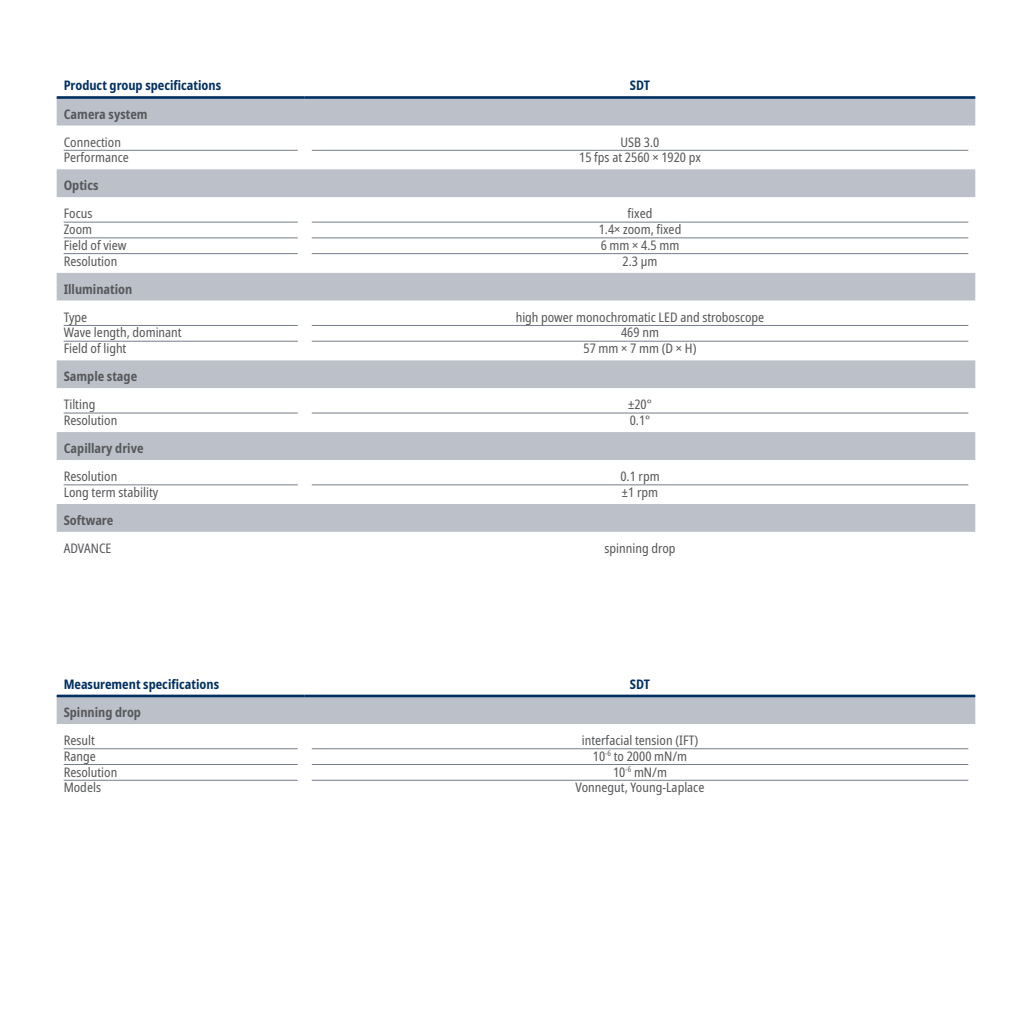
<style>
.page{position:relative;width:1032px;height:1032px;background:#fff}
.page>*{position:absolute;margin:0;border:0;box-sizing:border-box;transform-origin:0 0}
.t1{font:condensed 13.12px/15.8px "Noto Sans";color:#57585a}
.t2{font:700 condensed 13.12px "Noto Sans";color:#57585a}
.t3{font:700 condensed 13.12px "Noto Sans";color:#003062}
</style>
<div class="page">
<svg style="left:57px;top:99px;width:918px;height:98px;fill:#bcc0c9"></svg>
<svg style="left:57px;top:221px;width:918px;height:311px"></svg>
<hr style="left:57px;top:96px;width:248px;height:3px;background:#003062">
<hr style="left:305px;top:96px;width:670px;height:3px;background:#003062">
<hr style="left:64px;top:150px;width:234px;height:1px;background:#747d8a">
<hr style="left:312px;top:150px;width:656px;height:1px;background:#747d8a">
<hr style="left:64px;top:222px;width:234px;height:1px;background:#747d8a">
<hr style="left:64px;top:238px;width:234px;height:1px;background:#747d8a">
<hr style="left:64px;top:253px;width:234px;height:1px;background:#747d8a">
<hr style="left:312px;top:222px;width:656px;height:1px;background:#747d8a">
<hr style="left:312px;top:238px;width:656px;height:1px;background:#747d8a">
<hr style="left:312px;top:253px;width:656px;height:1px;background:#747d8a">
<hr style="left:64px;top:325px;width:234px;height:1px;background:#747d8a">
<hr style="left:64px;top:341px;width:234px;height:1px;background:#747d8a">
<hr style="left:312px;top:325px;width:656px;height:1px;background:#747d8a">
<hr style="left:312px;top:341px;width:656px;height:1px;background:#747d8a">
<hr style="left:64px;top:413px;width:234px;height:1px;background:#747d8a">
<hr style="left:312px;top:413px;width:656px;height:1px;background:#747d8a">
<hr style="left:64px;top:484px;width:234px;height:1px;background:#747d8a">
<hr style="left:312px;top:484px;width:656px;height:1px;background:#747d8a">
<svg style="left:57px;top:694px;width:918px;height:87px"></svg>
<div style="left:57px;top:697px;width:918px;height:27px;background:#bcc0c9"></div>
<hr style="left:57px;top:695px;width:248px;height:2px;background:#003062">
<hr style="left:305px;top:695px;width:670px;height:2px;background:#003062">
<hr style="left:64px;top:748px;width:234px;height:1px;background:#747d8a">
<hr style="left:64px;top:764px;width:234px;height:1px;background:#747d8a">
<hr style="left:64px;top:780px;width:234px;height:1px;background:#747d8a">
<hr style="left:312px;top:748px;width:656px;height:1px;background:#747d8a">
<hr style="left:312px;top:764px;width:656px;height:1px;background:#747d8a">
<hr style="left:312px;top:780px;width:656px;height:1px;background:#747d8a">
<p class="t3" style="left:64px;top:76px;width:159px">Product group specifications</p>
<p class="t3" style="left:630px;top:76px;width:22px">SDT</p>
<p class="t2" style="left:64px;top:104px;width:85px">Camera system</p>
<p class="t1" style="left:64px;top:134px;width:67px">Connection<br>Performance</p>
<p class="t1" style="left:579px;top:134px;width:123px;text-align:center">USB 3.0<br>15 fps at 2560 × 1920 px</p>
<p class="t2" style="left:64px;top:176px;width:36px">Optics</p>
<p class="t1" style="left:64px;top:206px;width:64px">Focus<br>Zoom<br>Field of view<br>Resolution</p>
<p class="t1" style="left:599px;top:206px;width:84px;text-align:center">fixed<br>1.4× zoom, fixed<br>6 mm × 4.5 mm<br>2.3 µm</p>
<p class="t2" style="left:64px;top:279px;width:70px">Illumination</p>
<p class="t1" style="left:64px;top:309px;width:120px">Type<br>Wave length, dominant<br>Field of light</p>
<p class="t1" style="left:516px;top:309px;width:250px;text-align:center">high power monochromatic LED and stroboscope<br>469 nm<br>57 mm × 7 mm (D × H)</p>
<p class="t2" style="left:64px;top:367px;width:75px">Sample stage</p>
<p class="t1" style="left:64px;top:397px;width:55px">Tilting<br>Resolution</p>
<p class="t1" style="left:628px;top:397px;width:25px">±20°<br>0.1°</p>
<p class="t2" style="left:64px;top:439px;width:81px">Capillary drive</p>
<p class="t1" style="left:64px;top:469px;width:96px">Resolution<br>Long term stability</p>
<p class="t1" style="left:620px;top:469px;width:41px">0.1 rpm ±1 rpm</p>
<p class="t2" style="left:64px;top:511px;width:51px">Software</p>
<p class="t1" style="left:64px;top:541px;width:49px">ADVANCE</p>
<p class="t1" style="left:604px;top:541px;width:72px">spinning drop</p>
<p class="t3" style="left:64px;top:675px;width:157px">Measurement specifications</p>
<p class="t3" style="left:630px;top:675px;width:22px">SDT</p>
<p class="t2" style="left:64px;top:703px;width:79px">Spinning drop</p>
<p class="t1" style="left:64px;top:733px;width:55px">Result<br>Range<br>Resolution<br>Models</p>
<p class="t1" style="left:576px;top:733px;width:130px;text-align:center">interfacial tension (IFT)<br>10<sup>-6</sup> to 2000 mN/m<br>10<sup>-6</sup> mN/m<br>Vonnegut, Young-Laplace</p>
</div>
